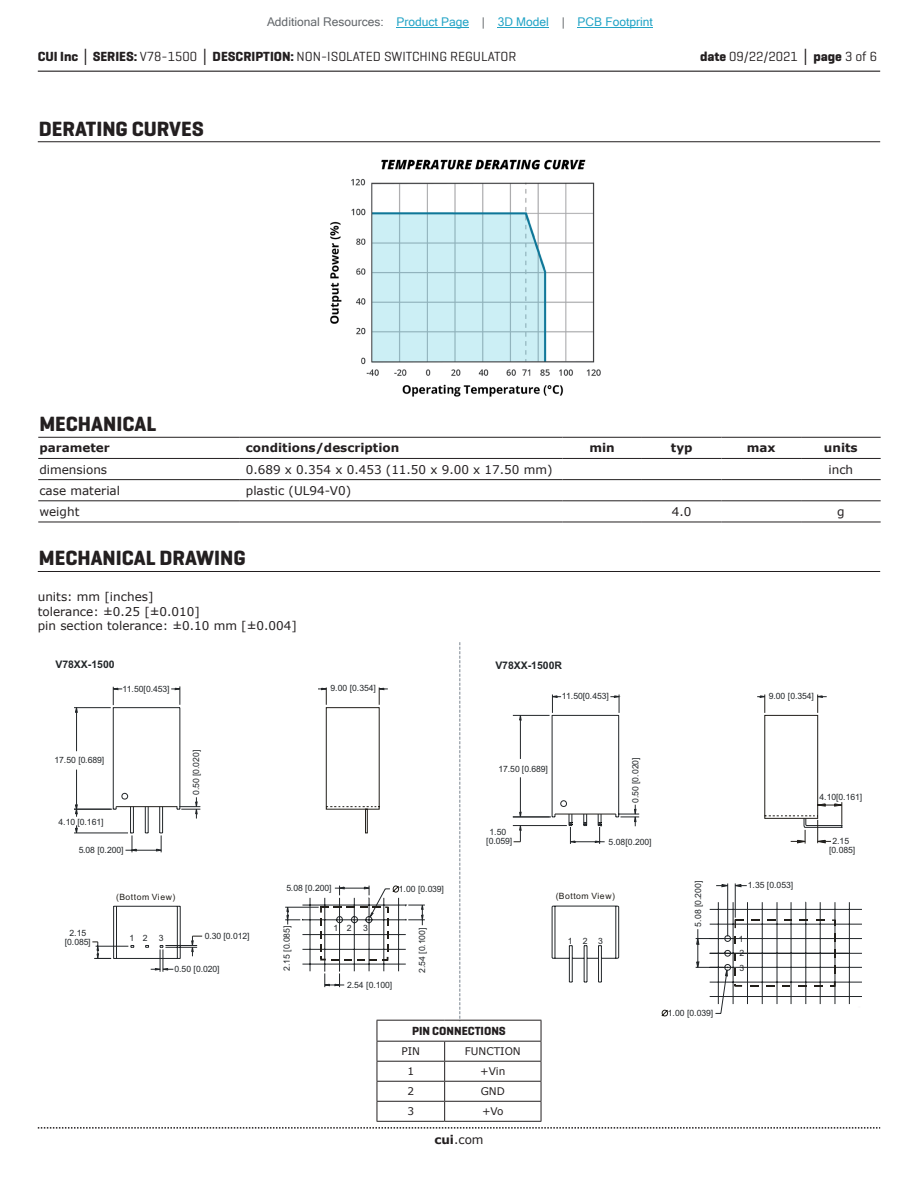
<style>
.page{position:relative;width:918px;height:1188px;background:#fff}
.page>*{position:absolute;margin:0;border:0;box-sizing:border-box;transform-origin:0 0}
.t1{font:700 21px "Geogrotesque";color:#231f20}
.t2{font:13.5px "Geogrotesque";color:#231f20}
.t3{font:12px/14.4px "Verdana";color:#231f20}
.t4{font:12px "Microsoft Sans Serif";color:#23a4c6}
.t5{font:700 12px "Verdana";color:#231f20}
.t6{font:700 12px "Geogrotesque";color:#231f20}
.t7{font:10.5px "Verdana";color:#231f20}
.t8{font:700 10.5px "Arial";color:#222629}
.t9{font:8.7px/9px "Arial";letter-spacing:-.015em;color:#222629;text-align:center}
.t10{font:8.7px "Arial";letter-spacing:.06em;color:#221f1a}
.s1{color:#63676b}
.s2{font-weight:700}
.s3{font-family:"Verdana";font-weight:700}
</style>
<div class="page">
<hr style="left:38px;top:71px;width:842px;height:1px;background:#231f20">
<svg style="left:38px;top:1127px;width:842px;height:2px"></svg>
<hr style="left:38px;top:437px;width:202px;height:1px;background:#231f20">
<hr style="left:240px;top:437px;width:322px;height:1px;background:#231f20">
<hr style="left:562px;top:437px;width:80px;height:1px;background:#231f20">
<hr style="left:642px;top:437px;width:80px;height:1px;background:#231f20">
<hr style="left:722px;top:437px;width:79px;height:1px;background:#231f20">
<hr style="left:801px;top:437px;width:80px;height:1px;background:#231f20">
<hr style="left:38px;top:458px;width:202px;height:1px;background:#231f20">
<hr style="left:240px;top:458px;width:322px;height:1px;background:#231f20">
<hr style="left:562px;top:458px;width:80px;height:1px;background:#231f20">
<hr style="left:642px;top:458px;width:80px;height:1px;background:#231f20">
<hr style="left:722px;top:458px;width:79px;height:1px;background:#231f20">
<hr style="left:801px;top:458px;width:80px;height:1px;background:#231f20">
<hr style="left:38px;top:479px;width:202px;height:1px;background:#231f20">
<hr style="left:240px;top:479px;width:322px;height:1px;background:#231f20">
<hr style="left:562px;top:479px;width:80px;height:1px;background:#231f20">
<hr style="left:642px;top:479px;width:80px;height:1px;background:#231f20">
<hr style="left:722px;top:479px;width:79px;height:1px;background:#231f20">
<hr style="left:801px;top:479px;width:80px;height:1px;background:#231f20">
<hr style="left:38px;top:500px;width:202px;height:1px;background:#231f20">
<hr style="left:240px;top:500px;width:322px;height:1px;background:#231f20">
<hr style="left:562px;top:500px;width:80px;height:1px;background:#231f20">
<hr style="left:642px;top:500px;width:80px;height:1px;background:#231f20">
<hr style="left:722px;top:500px;width:79px;height:1px;background:#231f20">
<hr style="left:801px;top:500px;width:80px;height:1px;background:#231f20">
<hr style="left:38px;top:522px;width:202px;height:1px;background:#231f20">
<hr style="left:240px;top:522px;width:322px;height:1px;background:#231f20">
<hr style="left:562px;top:522px;width:80px;height:1px;background:#231f20">
<hr style="left:642px;top:522px;width:80px;height:1px;background:#231f20">
<hr style="left:722px;top:522px;width:79px;height:1px;background:#231f20">
<hr style="left:801px;top:522px;width:80px;height:1px;background:#231f20">
<svg style="left:459px;top:643px;width:1px;height:377px"></svg>
<svg style="left:74px;top:686px;width:128px;height:286px"></svg>
<svg style="left:318px;top:687px;width:70px;height:146px"></svg>
<svg style="left:512px;top:695px;width:128px;height:287px"></svg>
<svg style="left:757px;top:695px;width:86px;height:149px"></svg>
<svg style="left:285px;top:885px;width:140px;height:102px"></svg>
<svg style="left:661px;top:1010px;width:7px;height:6px"></svg>
<svg style="left:695px;top:883px;width:167px;height:131px"></svg>
<hr style="left:38px;top:571px;width:842px;height:1px;background:#231f20">
<hr style="left:377px;top:1020px;width:68px;height:1px;background:#231f20">
<hr style="left:445px;top:1020px;width:96px;height:1px;background:#231f20">
<hr style="left:377px;top:1041px;width:68px;height:1px;background:#231f20">
<hr style="left:445px;top:1041px;width:96px;height:1px;background:#231f20">
<hr style="left:377px;top:1061px;width:68px;height:1px;background:#231f20">
<hr style="left:445px;top:1061px;width:96px;height:1px;background:#231f20">
<hr style="left:377px;top:1081px;width:68px;height:1px;background:#231f20">
<hr style="left:445px;top:1081px;width:96px;height:1px;background:#231f20">
<hr style="left:377px;top:1101px;width:68px;height:1px;background:#231f20">
<svg style="left:377px;top:1021px;width:1px;height:100px"></svg>
<hr style="left:445px;top:1101px;width:96px;height:1px;background:#231f20">
<svg style="left:444px;top:1042px;width:1px;height:79px"></svg>
<svg style="left:541px;top:1021px;width:1px;height:100px"></svg>
<hr style="left:377px;top:1121px;width:68px;height:1px;background:#231f20">
<hr style="left:445px;top:1121px;width:96px;height:1px;background:#231f20">
<hr style="left:38px;top:141px;width:842px;height:1px;background:#231f20">
<img style="left:330px;top:159px;width:270px;height:237px">
<hr style="left:397px;top:27px;width:72px;height:1px;background:#23a4c6">
<hr style="left:498px;top:27px;width:51px;height:1px;background:#23a4c6">
<hr style="left:578px;top:27px;width:75px;height:1px;background:#23a4c6">
<h3 class="t4" style="left:267px;top:15px;width:387px"><span class="s1">Additional Resources:</span> Product Page <span class="s1">|</span> 3D Model <span class="s1">|</span> PCB Footprint</h3>
<h2 class="t2" style="left:38px;top:48px;width:480px"><span class="s2">CUI Inc</span> <span class="s3">│</span> <span class="s2">SERIES:</span> V78-1500 <span class="s3">│</span> <span class="s2">DESCRIPTION:</span> NON-ISOLATED SWITCHING REGULATOR</h2>
<h2 class="t2" style="left:700px;top:48px;width:179px"><span class="s2">date</span> 09/22/2021 <span class="s3">│</span> <span class="s2">page</span> 3 of 6</h2>
<h1 class="t1" style="left:39px;top:116px;width:167px">DERATING CURVES</h1>
<h1 class="t1" style="left:39px;top:411px;width:118px">MECHANICAL</h1>
<h3 class="t5" style="left:39px;top:440px;width:72px">parameter</h3>
<h3 class="t5" style="left:246px;top:440px;width:155px">conditions/description</h3>
<h3 class="t5" style="left:589px;top:440px;width:27px">min</h3>
<h3 class="t5" style="left:671px;top:440px;width:23px">typ</h3>
<h3 class="t5" style="left:747px;top:440px;width:30px">max</h3>
<h3 class="t5" style="left:824px;top:440px;width:35px">units</h3>
<h3 class="t3" style="left:39px;top:462px;width:69px">dimensions</h3>
<h3 class="t3" style="left:246px;top:462px;width:308px">0.689 x 0.354 x 0.453 (11.50 x 9.00 x 17.50 mm)</h3>
<h3 class="t3" style="left:829px;top:462px;width:26px">inch</h3>
<h3 class="t3" style="left:39px;top:483px;width:82px">case material</h3>
<h3 class="t3" style="left:246px;top:483px;width:107px">plastic (UL94-V0)</h3>
<h3 class="t3" style="left:39px;top:504px;width:42px">weight</h3>
<h3 class="t3" style="left:672px;top:504px;width:21px">4.0</h3>
<h3 class="t3" style="left:837px;top:504px;width:9px">g</h3>
<h1 class="t1" style="left:39px;top:545px;width:208px">MECHANICAL DRAWING</h1>
<h3 class="t3" style="left:38px;top:589px;width:261px">units: mm [inches]<br>tolerance: ±0.25 [±0.010]<br>pin section tolerance: ±0.10 mm [±0.004]</h3>
<p class="t8" style="left:55px;top:658px;width:61px">V78XX-1500</p>
<p class="t9" style="left:123px;top:684px;width:49px">11.50[0.453]</p>
<p class="t9" style="left:331px;top:684px;width:47px">9.00 [0.354]</p>
<p class="t8" style="left:495px;top:659px;width:68px">V78XX-1500R</p>
<p class="t9" style="left:562px;top:692px;width:49px">11.50[0.453]</p>
<p class="t9" style="left:769px;top:692px;width:47px">9.00 [0.354]</p>
<p class="t9" style="left:55px;top:755px;width:51px">17.50 [0.689]</p>
<p class="t9" style="left:192px;top:795px;width:47px;rotate:-90deg">0.50 [0.020]</p>
<p class="t9" style="left:59px;top:817px;width:46px">4.10 [0.161]</p>
<p class="t9" style="left:79px;top:845px;width:46px">5.08 [0.200]</p>
<p class="t9" style="left:498px;top:764px;width:51px">17.50 [0.689]</p>
<p class="t9" style="left:631px;top:803px;width:47px;rotate:-90deg">0.50 [0.020]</p>
<p class="t9" style="left:609px;top:837px;width:45px">5.08[0.200]</p>
<p class="t9" style="left:486px;top:827px;width:28px">1.50 [0.059]</p>
<p class="t9" style="left:65px;top:928px;width:27px">2.15 [0.085]</p>
<p class="t9" style="left:287px;top:883px;width:46px">5.08 [0.200]</p>
<p class="t9" style="left:399px;top:885px;width:46px">1.00 [0.039]</p>
<p class="t10" style="left:116px;top:892px;width:61px">(Bottom View)</p>
<p class="t10" style="left:556px;top:890px;width:61px">(Bottom View)</p>
<p class="t9" style="left:129px;top:934px;width:20px">1 2</p>
<p class="t9" style="left:159px;top:934px;width:6px">3</p>
<p class="t9" style="left:205px;top:931px;width:46px">0.30 [0.012]</p>
<p class="t9" style="left:174px;top:965px;width:47px">0.50 [0.020]</p>
<p class="t9" style="left:282px;top:971px;width:47px;rotate:-90deg">2.15 [0.085]</p>
<p class="t9" style="left:333px;top:924px;width:20px">1 2</p>
<p class="t9" style="left:363px;top:924px;width:6px">3</p>
<p class="t9" style="left:347px;top:980px;width:47px">2.54 [0.100]</p>
<p class="t9" style="left:418px;top:973px;width:47px;rotate:-90deg">2.54 [0.100]</p>
<h3 class="t6" style="left:412px;top:1024px;width:95px">PIN CONNECTIONS</h3>
<p class="t7" style="left:402px;top:1044px;width:20px">PIN</p>
<p class="t7" style="left:465px;top:1044px;width:57px">FUNCTION</p>
<p class="t7" style="left:407px;top:1064px;width:8px">1</p>
<p class="t7" style="left:480px;top:1064px;width:27px">+Vin</p>
<p class="t7" style="left:407px;top:1084px;width:8px">2</p>
<p class="t7" style="left:481px;top:1084px;width:26px">GND</p>
<p class="t7" style="left:407px;top:1104px;width:8px">3</p>
<p class="t7" style="left:482px;top:1104px;width:23px">+Vo</p>
<h3 class="t3" style="left:434px;top:1132px;width:51px"><span class="s2">cui</span>.com</h3>
<p class="t9" style="left:568px;top:936px;width:37px">123</p>
<p class="t9" style="left:694px;top:927px;width:47px;rotate:-90deg">5.08 [0.200]</p>
<p class="t9" style="left:748px;top:880px;width:47px">1.35 [0.053]</p>
<p class="t9" style="left:739px;top:932px;width:7px;line-height:14.5px;text-align:justify">1<br>2<br>3</p>
<p class="t9" style="left:668px;top:1009px;width:47px">1.00 [0.039]</p>
<p class="t9" style="left:820px;top:793px;width:44px">4.10[0.161]</p>
<p class="t9" style="left:829px;top:837px;width:28px">2.15 [0.085]</p>
</div>
